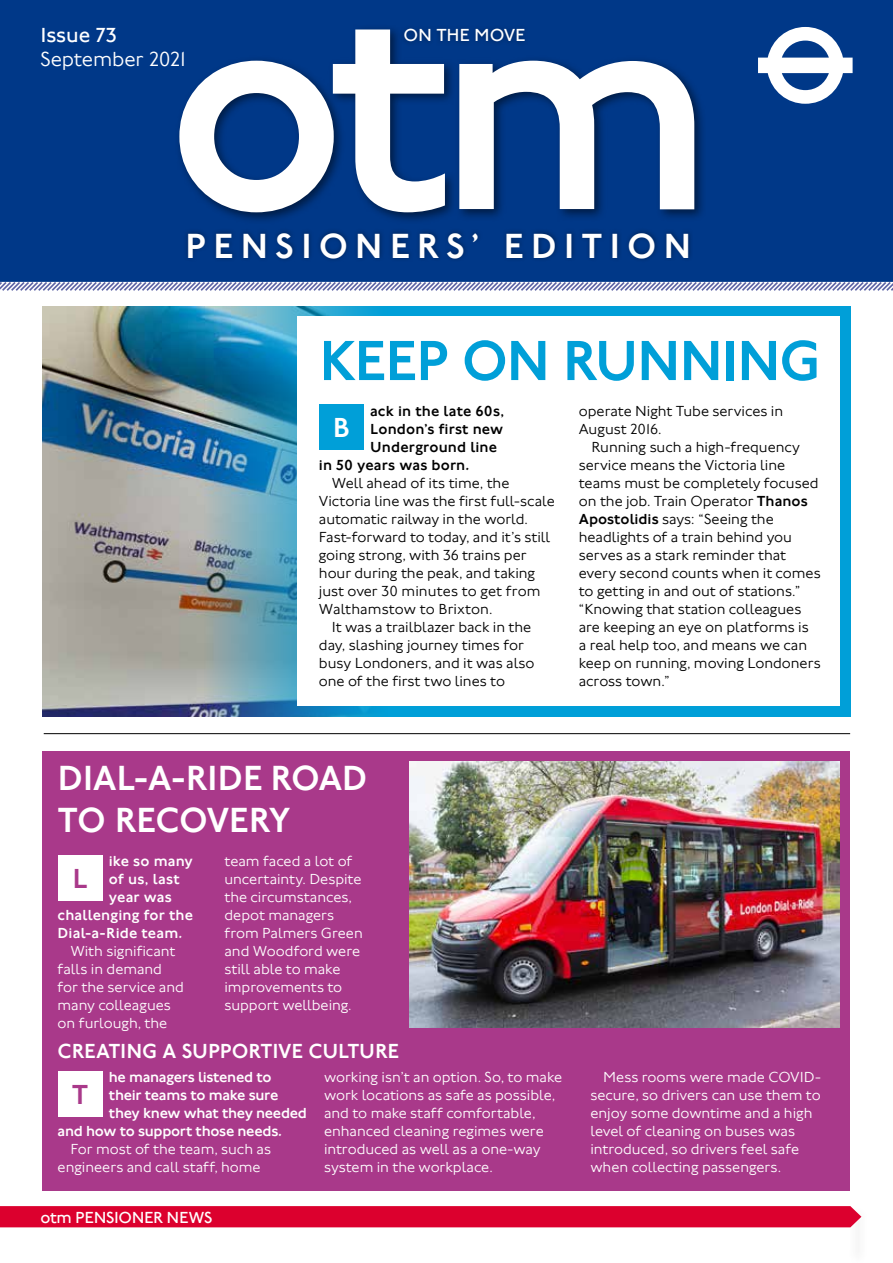
<style>
.page{position:relative;width:893px;height:1263px;background:#fff}
.page>*{position:absolute;margin:0;border:0;box-sizing:border-box;transform-origin:0 0}
.Headline_24pt{font:500 58.65px "Johnston 100";letter-spacing:-.035em;color:#009fd8}
.Headline_24pt-2{font:500 36px/42px "Johnston 100";letter-spacing:-.005em;color:#fff}
.Headline_24pt-3{font:500 36px "Johnston 100";letter-spacing:.19em;color:#fff}
.t1{font:500 28.35px "Johnston 100";color:#a9398a}
.t2{font:500 28.35px "Johnston 100";color:#fff}
.Headline_24pt-4{font:500 21px "Johnston 100";letter-spacing:-.01em;color:#fff}
.t3{font:300 21px "Johnston 100";letter-spacing:-.005em;color:#fff}
.t4{font:21px "Johnston 100";letter-spacing:-.005em;color:#fff}
.t5{font:18px "Johnston 100";letter-spacing:-.01em;color:#fff}
.t6{font:16.5px "Johnston 100";letter-spacing:-.025em;color:#fff}
.BODY{font:300 15px/18px "Johnston 100";letter-spacing:-.005em;color:#000}
.BODY-2{font:300 15px/18px "Johnston 100";letter-spacing:-.005em;color:#fff}
.BODY___white{font:300 15px/18px "Johnston 100";letter-spacing:-.005em;color:#fff}
.opening_para{font:500 15px "Johnston 100";letter-spacing:-.02em;color:#fff}
.opening_para-2{font:500 15px "Johnston 100";letter-spacing:.01em;color:#000}
.opening_para___white{font:500 15px "Johnston 100";letter-spacing:.01em;color:#fff}
.s1{font-weight:500}
</style>
<div class="page">
<div style="left:848px;top:1203px;width:20px;height:60px;background:#fbfbfb"></div>
<hr style="left:849px;top:1203px;width:1px;height:47px;background:#fff">
<div style="left:0;top:1206px;width:861px;height:21px;background:#dc002e"></div>
<div style="left:0;top:0;width:893px;height:280px;background:#003888"></div>
<div style="left:90px;top:0;width:649px;height:221px;background:#003888"></div>
<svg style="left:758px;top:27px;width:95px;height:77px"></svg>
<svg style="left:0;top:280px;width:893px;height:11px"></svg>
<div style="left:174px;top:24px;width:532px;height:200px;background:#000;opacity:.51"></div>
<svg style="left:179px;top:29px;width:515px;height:183px"></svg>
<div style="left:399px;top:25px;width:131px;height:21px;background:#00347e"></div>
<div style="left:183px;top:228px;width:511px;height:35px;background:#000;opacity:.36"></div>
<div style="left:43px;top:751px;width:807px;height:440px;background:#a9398a"></div>
<img style="left:43px;top:306px;width:161px;height:410px">
<div style="left:391px;top:306px;width:459px;height:410px;background:#009fd8"></div>
<img style="left:204px;top:306px;width:187px;height:410px">
<div style="left:297px;top:316px;width:543px;height:390px;background:#fff"></div>
<div style="left:319px;top:404px;width:45px;height:45px;background:#009fd8"></div>
<hr style="left:44px;top:733px;width:806px;height:1px;background:#000">
<div style="left:58px;top:855px;width:45px;height:45px;background:#fff"></div>
<div style="left:58px;top:1071px;width:45px;height:45px;background:#fff"></div>
<img style="left:410px;top:761px;width:430px;height:267px">
<h3 class="t4" style="left:41px;top:23px;width:78px">Issue 73</h3>
<h3 class="t3" style="left:41px;top:47px;width:147px">September 2021</h3>
<p class="t5" style="left:403px;top:26px;width:124px">ON THE MOVE</p>
<h2 class="Headline_24pt-3" style="left:185px;top:226px;width:508px">PENSIONERS’ EDITION</h2>
<p class="Headline_24pt" style="left:319px;top:328px;width:503px">KEEP ON RUNNING</p>
<p class="opening_para-2" style="left:370px;top:402px;width:136px">ack in the late 60s,</p>
<p class="opening_para-2" style="left:370px;top:420px;width:134px">London’s first new</p>
<p class="opening_para-2" style="left:370px;top:438px;width:128px">Underground line</p>
<p class="opening_para-2" style="left:319px;top:456px;width:152px">in 50 years was born.</p>
<p class="BODY" style="left:319px;top:474px;width:237px;text-indent:13px">Well ahead of its time, the<br>Victoria line was the first full-scale automatic railway in the world.<br>Fast-forward to today, and it’s still going strong, with 36 trains per hour during the peak, and taking just over 30 minutes to get from<br>Walthamstow to Brixton.</p>
<p class="BODY" style="left:319px;top:618px;width:217px;text-indent:13px">It was a trailblazer back in the day, slashing journey times for busy Londoners, and it was also one of the first two lines to</p>
<p class="t2" style="left:333px;top:412px;width:19px">B</p>
<p class="BODY" style="left:579px;top:402px;width:206px">operate Night Tube services in<br>August 2016.</p>
<p class="BODY" style="left:579px;top:438px;width:243px;text-indent:13px">Running such a high-frequency service means the Victoria line teams must be completely focused on the job. Train Operator <span class="s1">Thanos<br>Apostolidis</span> says: “Seeing the headlights of a train behind you serves as a stark reminder that every second counts when it comes to getting in and out of stations.” “Knowing that station colleagues are keeping an eye on platforms is<br>a real help too, and means we can keep on running, moving Londoners across town.”</p>
<p class="Headline_24pt-2" style="left:58px;top:757px;width:311px">DIAL-A-RIDE ROAD<br>TO RECOVERY</p>
<p class="opening_para___white" style="left:109px;top:852px;width:86px">ike so many</p>
<p class="opening_para___white" style="left:109px;top:870px;width:72px">of us, last</p>
<p class="opening_para___white" style="left:109px;top:888px;width:64px">year was</p>
<p class="opening_para___white" style="left:58px;top:906px;width:137px">challenging for the</p>
<p class="opening_para___white" style="left:58px;top:924px;width:126px">Dial-a-Ride team.</p>
<p class="BODY___white" style="left:58px;top:942px;width:128px;text-indent:13px">With significant falls in demand for the service and many colleagues on furlough, the</p>
<p class="t1" style="left:73px;top:863px;width:17px">L</p>
<p class="BODY___white" style="left:225px;top:852px;width:140px">team faced a lot of uncertainty. Despite the circumstances, depot managers from Palmers Green and Woodford were still able to make improvements to support wellbeing.</p>
<p class="Headline_24pt-4" style="left:58px;top:1039px;width:343px">CREATING A SUPPORTIVE CULTURE</p>
<p class="opening_para" style="left:109px;top:1068px;width:164px">he managers listened to</p>
<p class="opening_para" style="left:109px;top:1086px;width:171px">their teams to make sure</p>
<p class="opening_para" style="left:109px;top:1104px;width:200px">they knew what they needed</p>
<p class="opening_para" style="left:58px;top:1122px;width:226px">and how to support those needs.</p>
<p class="BODY-2" style="left:58px;top:1140px;width:215px;text-indent:13px">For most of the team, such as engineers and call staff, home</p>
<p class="t1" style="left:72px;top:1079px;width:18px">T</p>
<p class="t6" style="left:41px;top:1209px;width:173px">otm PENSIONER NEWS</p>
<p class="BODY-2" style="left:324px;top:1068px;width:240px">working isn’t an option. So, to make work locations as safe as possible, and to make staff comfortable, enhanced cleaning regimes were introduced as well as a one-way system in the workplace.</p>
<p class="BODY-2" style="left:590px;top:1068px;width:232px;text-indent:13px">Mess rooms were made COVID&shy;secure, so drivers can use them to enjoy some downtime and a high level of cleaning on buses was introduced, so drivers feel safe when collecting passengers.</p>
</div>
